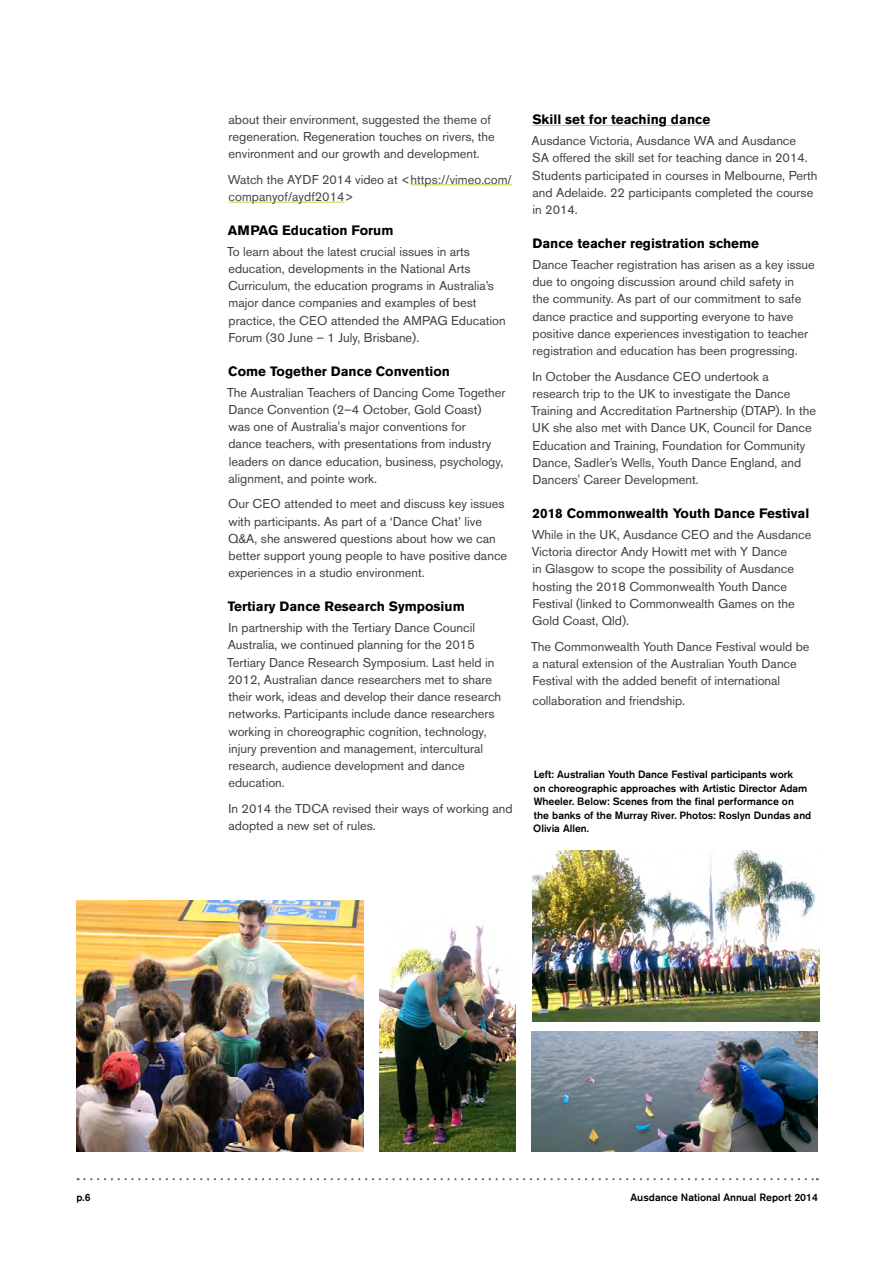
<style>
.page{position:relative;width:893px;height:1263px;background:#fff}
.page>*{position:absolute;margin:0;border:0;box-sizing:border-box;transform-origin:0 0}
.project_heading_unde{font:700 13.5px "Akzidenz Grotesk BE";color:#000}
.Body_Text{font:12.75px/17.2px "Akzidenz Grotesk BE";color:#414042}
.Body_Text-2{font:12.75px/17.2px "Akzidenz Grotesk BE";color:#474747}
.captions{font:500 10.5px/13.5px "Akzidenz Grotesk BE";color:#000}
.s1{color:#414042}
</style>
<div class="page">
<svg style="left:78px;top:1178px;width:740px;height:2px"></svg>
<hr style="left:410px;top:184px;width:102px;height:1px;background:#c1d72f">
<hr style="left:228px;top:202px;width:117px;height:1px;background:#c1d72f">
<hr style="left:532px;top:125px;width:178px;height:1px;background:#c1d72f">
<img style="left:76px;top:900px;width:287px;height:252px">
<img style="left:380px;top:925px;width:135px;height:227px">
<img style="left:531px;top:1031px;width:287px;height:121px">
<img style="left:532px;top:850px;width:287px;height:171px">
<p class="Body_Text" style="left:228px;top:110px;width:268px">about their environment, suggested the theme of regeneration. Regeneration touches on rivers, the environment and our growth and development.</p>
<p class="Body_Text-2" style="left:228px;top:170px;width:285px"><span class="s1">Watch the AYDF 2014 video at &lt;</span>https://vimeo.com/ companyof/aydf2014<span class="s1">&gt;</span></p>
<p class="project_heading_unde" style="left:228px;top:222px;width:167px">AMPAG Education Forum</p>
<p class="Body_Text" style="left:227px;top:242px;width:280px">To learn about the latest crucial issues in arts education, developments in the National Arts Curriculum, the education programs in Australia’s major dance companies and examples of best practice, the CEO attended the AMPAG Education Forum (30 June – 1 July, Brisbane).</p>
<p class="project_heading_unde" style="left:228px;top:363px;width:223px">Come Together Dance Convention</p>
<p class="Body_Text" style="left:227px;top:383px;width:280px">The Australian Teachers of Dancing Come Together Dance Convention (2–4 October, Gold Coast)<br>was one of Australia's major conventions for<br>dance teachers, with presentations from industry leaders on dance education, business, psychology, alignment, and pointe work.</p>
<p class="Body_Text" style="left:228px;top:495px;width:281px">Our CEO attended to meet and discuss key issues with participants. As part of a ‘Dance Chat’ live Q&amp;A, she answered questions about how we can better support young people to have positive dance experiences in a studio environment.</p>
<p class="project_heading_unde" style="left:228px;top:599px;width:239px">Tertiary Dance Research Symposium</p>
<p class="Body_Text" style="left:227px;top:619px;width:275px">In partnership with the Tertiary Dance Council Australia, we continued planning for the 2015<br>Tertiary Dance Research Symposium. Last held in 2012, Australian dance researchers met to share their work, ideas and develop their dance research networks. Participants include dance researchers working in choreographic cognition, technology, injury prevention and management, intercultural research, audience development and dance education.</p>
<p class="Body_Text" style="left:229px;top:800px;width:286px">In 2014 the TDCA revised their ways of working and adopted a new set of rules.</p>
<p class="project_heading_unde" style="left:532px;top:112px;width:179px">Skill set for teaching dance</p>
<p class="Body_Text" style="left:532px;top:132px;width:287px">Ausdance Victoria, Ausdance WA and Ausdance<br>SA offered the skill set for teaching dance in 2014.<br>Students participated in courses in Melbourne, Perth and Adelaide. 22 participants completed the course in 2014.</p>
<p class="project_heading_unde" style="left:532px;top:235px;width:228px">Dance teacher registration scheme</p>
<p class="Body_Text" style="left:532px;top:256px;width:284px">Dance Teacher registration has arisen as a key issue due to ongoing discussion around child safety in<br>the community. As part of our commitment to safe dance practice and supporting everyone to have positive dance experiences investigation to teacher registration and education has been progressing.</p>
<p class="Body_Text" style="left:531px;top:367px;width:286px">In October the Ausdance CEO undertook a research trip to the UK to investigate the Dance Training and Accreditation Partnership (DTAP). In the UK she also met with Dance UK, Council for Dance Education and Training, Foundation for Community Dance, Sadler’s Wells, Youth Dance England, and Dancers' Career Development.</p>
<p class="project_heading_unde" style="left:532px;top:505px;width:278px">2018 Commonwealth Youth Dance Festival</p>
<p class="Body_Text" style="left:532px;top:526px;width:281px">While in the UK, Ausdance CEO and the Ausdance Victoria director Andy Howitt met with Y Dance<br>in Glasgow to scope the possibility of Ausdance hosting the 2018 Commonwealth Youth Dance Festival (linked to Commonwealth Games on the Gold Coast, Qld).</p>
<p class="Body_Text" style="left:531px;top:637px;width:280px">The Commonwealth Youth Dance Festival would be a natural extension of the Australian Youth Dance<br>Festival with the added benefit of international</p>
<p class="Body_Text" style="left:532px;top:691px;width:154px">collaboration and friendship.</p>
<p class="captions" style="left:533px;top:768px;width:280px">Left: Australian Youth Dance Festival participants work<br>on choreographic approaches with Artistic Director Adam Wheeler. Below: Scenes from the final performance on the banks of the Murray River. Photos: Roslyn Dundas and Olivia Allen.</p>
<p class="captions" style="left:76px;top:1190px;width:16px">p.6</p>
<p class="captions" style="left:630px;top:1190px;width:189px">Ausdance National Annual Report 2014</p>
</div>
